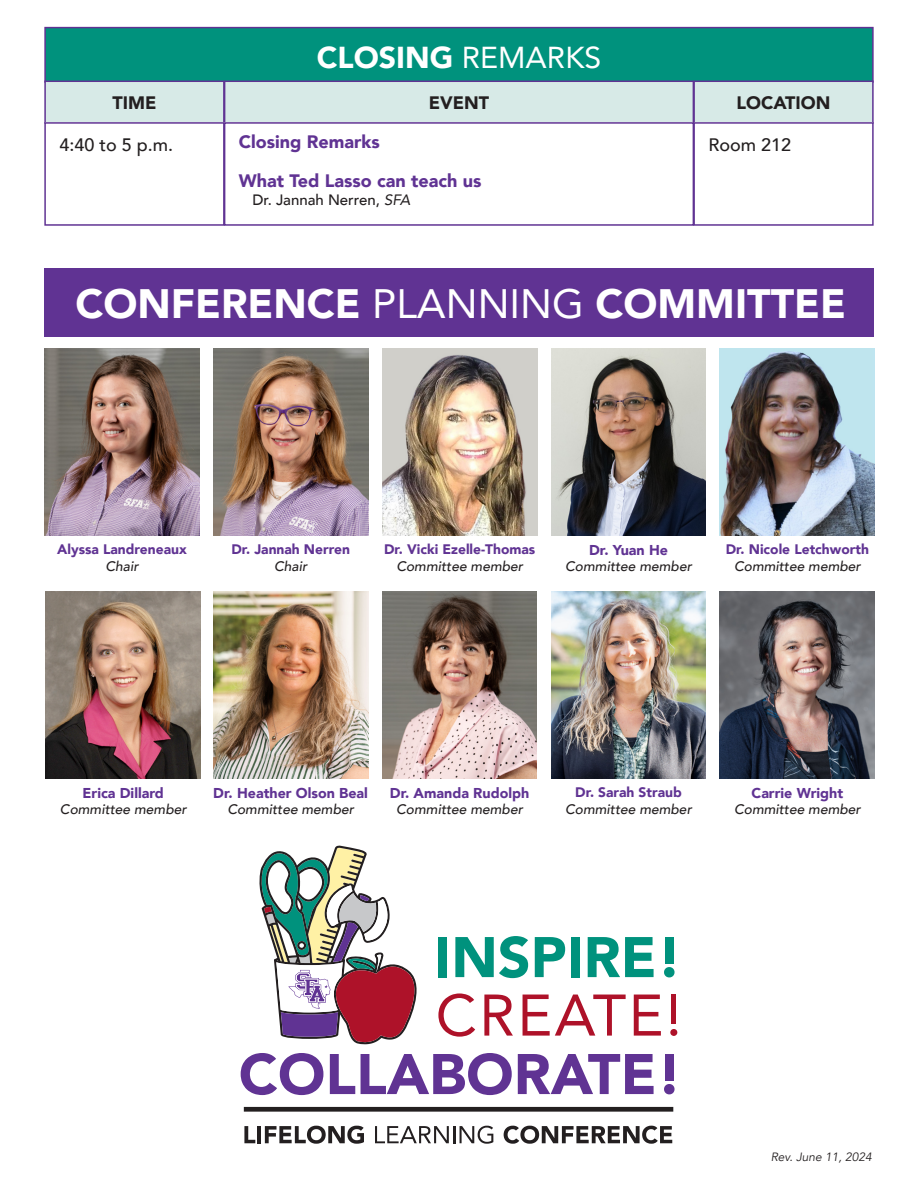
<style>
.page{position:relative;width:918px;height:1188px;background:#fff}
.page>*{position:absolute;margin:0;border:0;box-sizing:border-box;transform-origin:0 0}
.t1{font:900 40.95px "Avenir";color:#fff}
.t2{font:900 30.3px "Avenir";color:#fff}
.t3{font:900 18px "Avenir";color:#603393}
.t4{font:500 18px "Avenir";color:#231f20}
.t5{font:900 18px "Avenir";color:#231f20}
.t6{font:500 15px "Avenir";color:#231f20}
.t7{font:900 14.25px "Avenir";color:#603393}
.t8{font:italic 500 13.8px "Avenir";color:#231f20}
.t9{font:900 13.8px/16.5px "Avenir";color:#603393;text-align:center}
.t10{font:italic 12px "Avenir";color:#231f20}
.s1{font-weight:400}
.s2{font-weight:400;font-style:italic}
.s3{font-weight:500;font-style:italic;color:#231f20}
</style>
<div class="page">
<div style="left:44px;top:27px;width:830px;height:56px;background:#00927d;border:2px solid #603393"></div>
<div style="left:45px;top:81px;width:179px;height:42px;background:#d7eae7"></div>
<div style="left:44px;top:81px;width:181px;height:43px;border:2px solid #603393"></div>
<div style="left:44px;top:122px;width:181px;height:104px;border:2px solid #603393"></div>
<div style="left:694px;top:81px;width:179px;height:42px;background:#d7eae7"></div>
<div style="left:693px;top:81px;width:181px;height:43px;border:2px solid #603393"></div>
<div style="left:693px;top:122px;width:181px;height:104px;border:2px solid #603393"></div>
<div style="left:225px;top:81px;width:468px;height:42px;background:#d7eae7"></div>
<div style="left:224px;top:81px;width:470px;height:43px;border:2px solid #603393"></div>
<div style="left:224px;top:122px;width:470px;height:104px;border:2px solid #603393"></div>
<div style="left:438px;top:937px;width:9px;height:40px;background:#00927d"></div>
<svg style="left:455px;top:936px;width:73px;height:42px"></svg>
<svg style="left:535px;top:937px;width:30px;height:40px"></svg>
<div style="left:571px;top:937px;width:9px;height:40px;background:#00927d"></div>
<svg style="left:588px;top:937px;width:66px;height:40px"></svg>
<div style="left:665px;top:937px;width:9px;height:27px;background:#00927d"></div>
<svg style="left:664px;top:967px;width:11px;height:10px"></svg>
<svg style="left:438px;top:993px;width:37px;height:44px"></svg>
<svg style="left:484px;top:995px;width:29px;height:41px"></svg>
<svg style="left:523px;top:995px;width:103px;height:41px"></svg>
<svg style="left:634px;top:995px;width:27px;height:41px"></svg>
<svg style="left:670px;top:1029px;width:7px;height:7px"></svg>
<div style="left:671px;top:995px;width:5px;height:29px;background:#ae1229"></div>
<svg style="left:241px;top:1053px;width:82px;height:42px"></svg>
<svg style="left:330px;top:1054px;width:25px;height:40px"></svg>
<svg style="left:361px;top:1053px;width:151px;height:42px"></svg>
<svg style="left:518px;top:1054px;width:136px;height:40px"></svg>
<div style="left:665px;top:1054px;width:9px;height:27px;background:#603393"></div>
<svg style="left:664px;top:1084px;width:11px;height:10px"></svg>
<svg style="left:244px;top:1126px;width:11px;height:17px"></svg>
<hr style="left:257px;top:1126px;width:4px;height:17px;background:#231f20">
<svg style="left:265px;top:1126px;width:99px;height:18px"></svg>
<svg style="left:375px;top:1126px;width:118px;height:18px"></svg>
<svg style="left:504px;top:1126px;width:168px;height:18px"></svg>
<svg style="left:244px;top:1107px;width:429px;height:5px;background:#332f30"></svg>
<svg style="left:259px;top:845px;width:158px;height:199px"></svg>
<img style="left:45px;top:349px;width:154px;height:187px">
<div style="left:44px;top:268px;width:830px;height:69px;background:#603393"></div>
<img style="left:46px;top:592px;width:155px;height:187px">
<img style="left:720px;top:349px;width:155px;height:187px">
<img style="left:551px;top:592px;width:155px;height:187px">
<img style="left:213px;top:349px;width:155px;height:187px">
<img style="left:382px;top:592px;width:155px;height:187px">
<img style="left:551px;top:349px;width:155px;height:187px">
<img style="left:720px;top:592px;width:155px;height:187px">
<img style="left:213px;top:592px;width:155px;height:187px">
<img style="left:382px;top:349px;width:155px;height:187px">
<p class="t5" style="left:112px;top:87px;width:45px">TIME</p>
<p class="t4" style="left:59px;top:129px;width:115px">4:40 to 5 p.m.</p>
<p class="t2" style="left:317px;top:31px;width:286px">CLOSING <span class="s1">REMARKS</span></p>
<p class="t5" style="left:429px;top:87px;width:62px">EVENT</p>
<p class="t3" style="left:239px;top:126px;width:142px">Closing Remarks</p>
<p class="t3" style="left:239px;top:166px;width:244px">What Ted Lasso can teach us</p>
<p class="t6" style="left:252px;top:187px;width:160px">Dr. Jannah Nerren, <span class="s2">SFA</span></p>
<p class="t5" style="left:737px;top:87px;width:95px">LOCATION</p>
<p class="t4" style="left:708px;top:129px;width:84px">Room 212</p>
<p class="t1" style="left:75px;top:268px;width:772px">CONFERENCE <span class="s1">PLANNING</span> COMMITTEE</p>
<p class="t9" style="left:57px;top:541px;width:131px">Alyssa Landreneaux</p>
<p class="t8" style="left:106px;top:558px;width:34px">Chair</p>
<p class="t9" style="left:231px;top:541px;width:120px">Dr. Jannah Nerren</p>
<p class="t8" style="left:274px;top:558px;width:34px">Chair</p>
<p class="t9" style="left:384px;top:541px;width:153px">Dr. Vicki Ezelle-Thomas<br><span class="s3">Committee member</span></p>
<p class="t7" style="left:589px;top:538px;width:81px">Dr. Yuan He</p>
<p class="t8" style="left:565px;top:558px;width:128px">Committee member</p>
<p class="t9" style="left:726px;top:541px;width:145px">Dr. Nicole Letchworth</p>
<p class="t8" style="left:734px;top:558px;width:128px">Committee member</p>
<p class="t7" style="left:83px;top:780px;width:83px">Erica Dillard</p>
<p class="t8" style="left:60px;top:801px;width:128px">Committee member</p>
<p class="t7" style="left:213px;top:780px;width:156px">Dr. Heather Olson Beal</p>
<p class="t8" style="left:227px;top:801px;width:128px">Committee member</p>
<p class="t7" style="left:390px;top:780px;width:141px">Dr. Amanda Rudolph</p>
<p class="t8" style="left:396px;top:801px;width:128px">Committee member</p>
<p class="t9" style="left:575px;top:784px;width:108px">Dr. Sarah Straub</p>
<p class="t8" style="left:565px;top:801px;width:128px">Committee member</p>
<p class="t7" style="left:752px;top:780px;width:93px">Carrie Wright</p>
<p class="t8" style="left:734px;top:801px;width:128px">Committee member</p>
<p class="t10" style="left:771px;top:1150px;width:103px">Rev. June 11, 2024</p>
</div>
